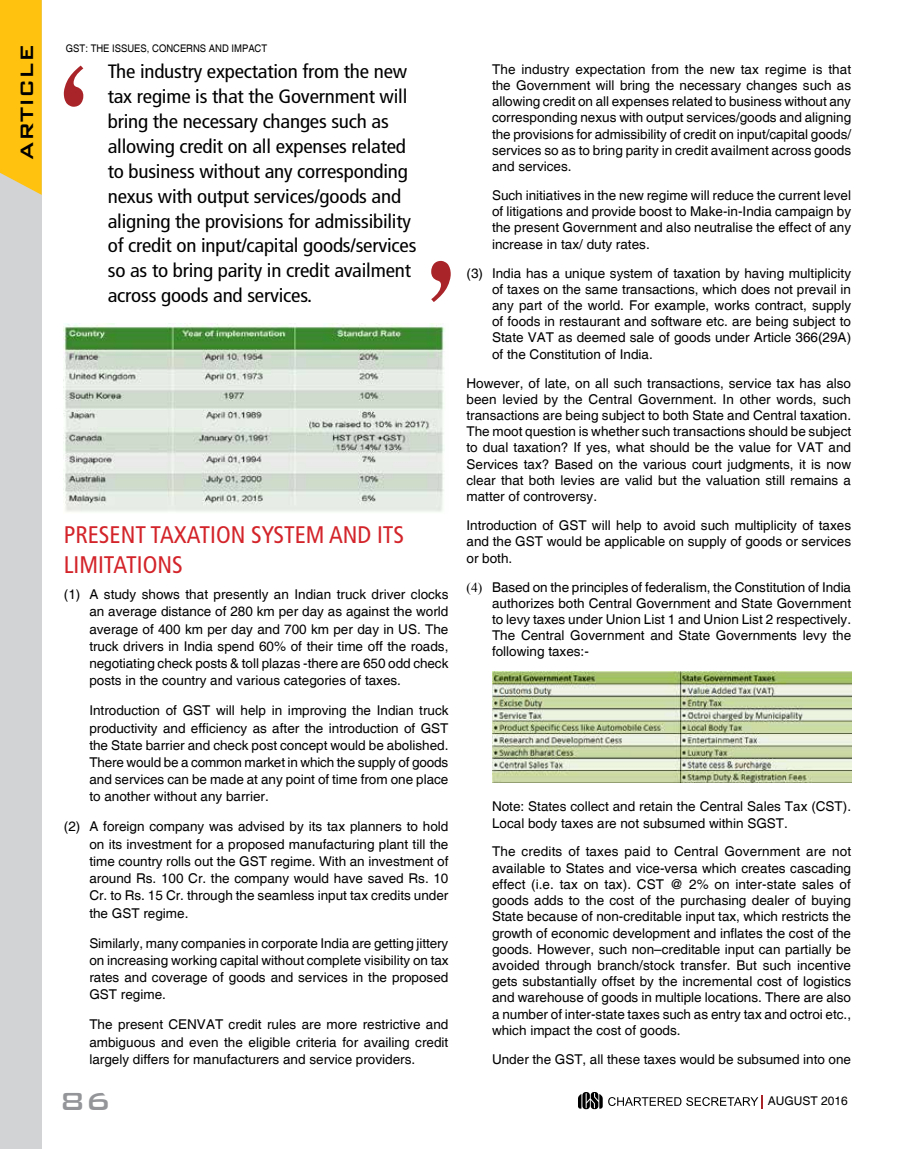
<style>
.page{position:relative;width:915px;height:1149px;background:#fff}
.page>*{position:absolute;margin:0;border:0;box-sizing:border-box;transform-origin:0 0}
.t1{font:500 33px "Bank Gothic BT";color:#939598}
.t2{font:condensed 24px "Frutiger";color:#d3242a}
.t3{font:500 24px "Bank Gothic BT";color:#000}
.t4{font:condensed 19.35px/24.9px "Frutiger";letter-spacing:-.01em;color:#000;scale:1.09 1}
.t5{font:13.5px/16.2px "Helvetica";color:#000;text-align:justify}
.t6{font:12px "Helvetica";color:#000}
.t7{font:10.5px "Helvetica";color:#000;scale:.9 1}
.s1{font-family:"Times New Roman"}
</style>
<div class="page">
<div style="left:0;top:0;width:42px;height:1148px;background:#d1d3d4"></div>
<div style="left:0;top:0;width:42px;height:195px;background:#ffc20e"></div>
<svg style="left:578px;top:1092px;width:24px;height:16px"></svg>
<svg style="left:608px;top:1095px;width:154px;height:12px"></svg>
<img style="left:64px;top:323px;width:381px;height:189px">
<img style="left:492px;top:671px;width:358px;height:111px">
<svg style="left:64px;top:66px;width:19px;height:41px"></svg>
<svg style="left:431px;top:261px;width:19px;height:41px"></svg>
<h2 class="t3" style="left:14px;top:159px;width:117px;rotate:-90deg">Article</h2>
<p class="t7" style="left:66px;top:42px;width:112px">GST: The Issues, Concerns</p>
<p class="t7" style="left:209px;top:42px;width:9px">and</p>
<p class="t7" style="left:231px;top:42px;width:12px">Impact</p>
<p class="t4" style="left:108px;top:59px;width:284px">The industry expectation from the new tax regime is that the Government will bring the necessary changes such as allowing credit on all expenses related to business without any corresponding nexus with output services/goods and aligning the provisions for admissibility of credit on input/capital goods/services so as to bring parity in credit availment across goods and services.</p>
<h2 class="t2" style="left:64px;top:520px;width:100px">PRESENT TAXATION</h2>
<h2 class="t2" style="left:251px;top:520px;width:47px">SYSTEM</h2>
<h2 class="t2" style="left:329px;top:520px;width:15px">AND</h2>
<h2 class="t2" style="left:377px;top:520px;width:29px">IT S</h2>
<h2 class="t2" style="left:64px;top:550px;width:12px">LIMITATION</h2>
<h2 class="t2" style="left:172px;top:550px;width:12px">S</h2>
<p class="t5" style="left:89px;top:586px;width:360px;line-height:17.2px;text-indent:-26px">(1) A study shows that presently an Indian truck driver clocks an average distance of 280 km per day as against the world average of 400 km per day and 700 km per day in U S. The truck drivers in India spend 60% of their time off the roads, negotiating check posts &amp; toll plazas -there are 650 odd check posts in the country and various categories of taxes.</p>
<p class="t5" style="left:89px;top:702px;width:360px;line-height:17.2px">Introduction of GST will help in improving the Indian truck productivity and efficiency as after the introduction of GST the State barrier and check post concept would be abolished.<br>There would be a common market in which the supply of goods and services can be made at any point of time from one place to another without any barrier.</p>
<p class="t5" style="left:89px;top:818px;width:360px;line-height:17.2px;text-indent:-26px">(2) A foreign company was advised by its tax planners to hold on its investment for a proposed manufacturing plant till the time country rolls out the GST regime. With an investment of around Rs. 100 Cr. the company would have saved Rs. 10<br>Cr. to Rs. 15 Cr. through the seamless input tax credits under the GST regime.</p>
<p class="t5" style="left:89px;top:934px;width:360px;line-height:17.2px">Similarly, many companies in corporate India are getting jittery on increasing working capital without complete visibility on tax rates and coverage of goods and services in the proposed GST regime.</p>
<p class="t5" style="left:89px;top:1016px;width:360px;line-height:17.2px">The present CENVAT credit rules are more restrictive and ambiguous and even the eligible criteria for availing credit largely differs for manufacturers and service providers.</p>
<p class="t5" style="left:492px;top:61px;width:360px">The industry expectation from the new tax regime is that the Government will bring the necessary changes such as allowing credit on all expenses related to business without any corresponding nexus with output services/goods and aligning the provisions for admissibility of credit on input/capital goods/ services so as to bring parity in credit availment across goods and services.</p>
<p class="t5" style="left:492px;top:187px;width:360px">Such initiatives in the new regime will reduce the current level of litigations and provide boost to Make-in-India campaign by the present Government and also neutralise the effect of any increase in tax/ duty rates.</p>
<p class="t5" style="left:492px;top:265px;width:360px;text-indent:-26px">(3) India has a unique system of taxation by having multiplicity of taxes on the same transactions, which does not prevail in any part of the world. For example, works contract, supply of foods in restaurant and software etc. are being subject to State VAT as deemed sale of goods under Article 366(29A) of the Constitution of India.</p>
<p class="t5" style="left:466px;top:375px;width:386px">However, of late, on all such transactions, service tax has also been levied by the Central Government. In other words, such transactions are being subject to both State and Central taxation.<br>The moot question is whether such transactions should be subject to dual taxation? If yes, what should be the value for VAT and Services tax? Based on the various court judgments, it is now clear that both levies are valid but the valuation still remains a matter of controversy.</p>
<p class="t5" style="left:466px;top:517px;width:386px">Introduction of GST will help to avoid such multiplicity of taxes and the GST would be applicable on supply of goods or services or both.</p>
<p class="t5" style="left:492px;top:579px;width:360px;text-indent:-26px"><span class="s1">(4)</span> Based on the principles of federalism, the Constitution of India authorizes both Central Government and State Government to levy taxes under U nion List 1 and U nion List 2 respectively.<br>The Central Government and State Governments levy the following taxes:-</p>
<p class="t5" style="left:492px;top:798px;width:360px">Note: States collect and retain the Central Sales Tax (CST).<br>Local body taxes are not subsumed within SGST.</p>
<p class="t5" style="left:492px;top:843px;width:360px">The credits of taxes paid to Central Government are not available to States and vice-versa which creates cascading effect (i.e. tax on tax). CST @ 2% on inter-state sales of goods adds to the cost of the purchasing dealer of buying State because of non-creditable input tax, which restricts the growth of economic development and inflates the cost of the goods. However, such non–creditable input can partially be avoided through branch/stock transfer. But such incentive gets substantially offset by the incremental cost of logistics and warehouse of goods in multiple locations. There are also a number of inter-state taxes such as entry tax and octroi etc., which impact the cost of goods.</p>
<p class="t5" style="left:466px;top:1051px;width:19px">U</p>
<p class="t5" style="left:501px;top:1051px;width:351px">nder the GST, all these taxes would be subsumed into one</p>
<h1 class="t1" style="left:60px;top:1082px;width:53px">86</h1>
<p class="t6" style="left:767px;top:1093px;width:82px">August 2016</p>
</div>
